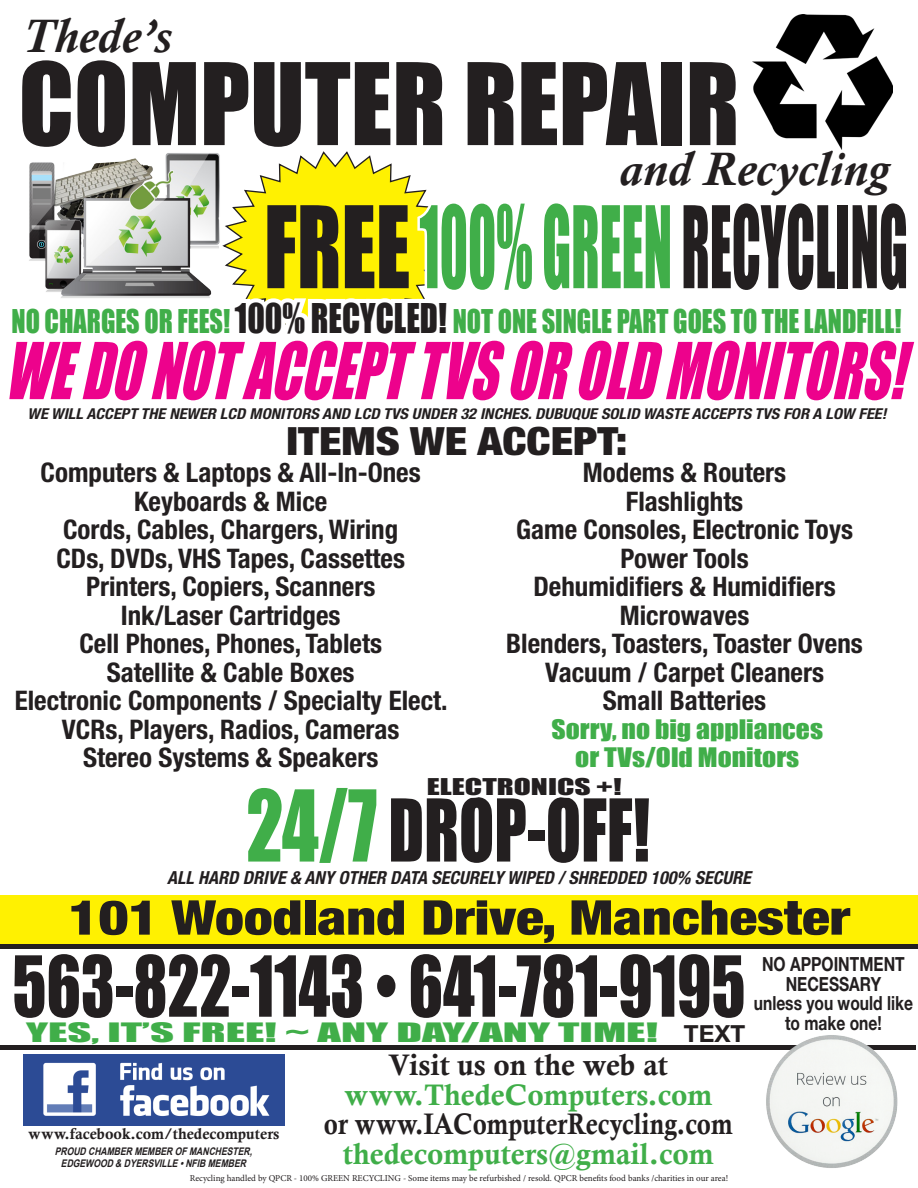
<style>
.page{position:relative;width:918px;height:1188px;background:#fff}
.page>*{position:absolute;margin:0;border:0;box-sizing:border-box;transform-origin:0 0}
.t1{font:105px "Impact";color:#231f20;scale:.79 1}
.t2{font:105px "Impact";color:#231f20;scale:.95 1}
.t3{font:79.95px "Impact";color:#231f20;scale:.81 1}
.t4{font:77.7px "Impact";color:#231f20;scale:.82 1}
.t5{font:italic 72.45px "Impact";color:#ed028c;scale:.75 1}
.t6{font:900 condensed 48px "Helvetica Neue";color:#231f20;scale:1.2 1}
.t7{font:italic 700 48px "Calisto";color:#231f20}
.t8{font:900 condensed 39px "Helvetica Neue";color:#231f20;scale:1.15 1}
.t9{font:30.15px "Impact";color:#40ae49;scale:.87 1}
.t10{font:29.7px "Calis MT Bol";color:#40ae49}
.t11{font:29.7px "Calis MT Bol";color:#231f20;scale:.87 1}
.t12{font:29.7px "Calis MT Bol";color:#231f20}
.t13{font:700 condensed 27px "Helvetica Neue";color:#231f20}
.t14{font:24.75px "Impact";color:#40ae49;scale:1.12 1}
.t15{font:24.6px "Impact";color:#40ae49;scale:1.89 1}
.t16{font:700 23.55px "Helvetica Neue";color:#231f20}
.t17{font:21.15px "Impact";color:#231f20;scale:1.48 1}
.t18{font:700 19.5px/19.5px "Helvetica Neue";color:#231f20;text-align:center;scale:.8 1}
.t19{font:italic 700 condensed 18px "Helvetica Neue";color:#231f20}
.t20{font:15.45px "Calis MT Bol";color:#231f20}
.t21{font:italic 700 condensed 15px "Helvetica Neue";color:#231f20;scale:1.09 1}
.t22{font:italic 700 10.5px "Arial";color:#231f20;scale:.82 1}
.t23{font:9px "Minion Pro";color:#231f20}
.s1{color:#40ae49}
.s2{font-size:37.65px;color:#231f20}
.s3{font-size:91.35px;color:#40ae49}
</style>
<div class="page">
<div style="left:1px;top:895px;width:917px;height:50px;background:#fff101"></div>
<hr style="left:1px;top:945px;width:917px;height:4px;background:#231f20">
<div style="left:0;top:1045px;width:915px;height:5px;background:#231f20"></div>
<img style="left:23px;top:1054px;width:261px;height:71px">
<img style="left:766px;top:1035px;width:132px;height:133px">
<svg style="left:29px;top:14px;width:864px;height:311px"></svg>
<p class="t7" style="left:22px;top:8px;width:151px">Thede’s</p>
<p class="t2" style="left:19px;top:22px;width:760px">COMPUTER REPAIR</p>
<p class="t7" style="left:619px;top:142px;width:272px">and Recycling</p>
<p class="t1" style="left:264px;top:166px;width:817px">FREE <span class="s1">100% GREEN</span> RECYCLING</p>
<p class="t9" style="left:12px;top:298px;width:1024px">NO CHARGES OR FEES! <span class="s2">100% RECYCLED!</span> NOT ONE SINGLE PART GOES TO THE LANDFILL!</p>
<p class="t5" style="left:4px;top:315px;width:1230px">WEDONOTACCEPTTVSOROLDMONITORS!</p>
<p class="t21" style="left:28px;top:402px;width:794px">WEWILLACCEPTTHENEWER LCD MONITORSAND LCD TVSUNDER 32INCHES.DUBUQUESOLID WASTEACCEPTSTVSFOR A LOW FEE!</p>
<p class="t8" style="left:287px;top:409px;width:298px">ITEMS WE ACCEPT:</p>
<p class="t13" style="left:41px;top:450px;width:382px">Computers &amp; Laptops &amp; All-In-Ones</p>
<p class="t13" style="left:134px;top:479px;width:195px">Keyboards &amp; Mice</p>
<p class="t13" style="left:63px;top:507px;width:337px">Cords, Cables, Chargers, Wiring</p>
<p class="t13" style="left:56px;top:536px;width:350px">CDs, DVDs, VHS Tapes, Cassettes</p>
<p class="t13" style="left:86px;top:564px;width:291px">Printers, Copiers, Scanners</p>
<p class="t13" style="left:121px;top:593px;width:221px">Ink/Laser Cartridges</p>
<p class="t13" style="left:79px;top:621px;width:304px">Cell Phones, Phones, Tablets</p>
<p class="t13" style="left:107px;top:650px;width:249px">Satellite &amp; Cable Boxes</p>
<p class="t13" style="left:15px;top:678px;width:435px">Electronic Components / Specialty Elect.</p>
<p class="t13" style="left:62px;top:707px;width:339px">VCRs, Players, Radios, Cameras</p>
<p class="t13" style="left:83px;top:735px;width:297px">Stereo Systems &amp; Speakers</p>
<p class="t13" style="left:583px;top:450px;width:205px">Modems &amp; Routers</p>
<p class="t13" style="left:626px;top:479px;width:119px">Flashlights</p>
<p class="t13" style="left:516px;top:507px;width:338px">Game Consoles, Electronic Toys</p>
<p class="t13" style="left:621px;top:536px;width:130px">Power Tools</p>
<p class="t13" style="left:533px;top:564px;width:304px">Dehumidifiers &amp; Humidifiers</p>
<p class="t13" style="left:620px;top:593px;width:131px">Microwaves</p>
<p class="t13" style="left:506px;top:621px;width:358px">Blenders, Toasters, Toaster Ovens</p>
<p class="t13" style="left:545px;top:650px;width:280px">Vacuum / Carpet Cleaners</p>
<p class="t13" style="left:603px;top:678px;width:165px">Small Batteries</p>
<p class="t14" style="left:552px;top:710px;width:244px">Sorry, no big appliances</p>
<p class="t14" style="left:575px;top:738px;width:201px">or TVs/Old Monitors</p>
<p class="t17" style="left:427px;top:770px;width:133px">ELECTRONICS +!</p>
<p class="t3" style="left:246px;top:768px;width:500px"><span class="s3">24/7</span> DROP-OFF!</p>
<p class="t19" style="left:167px;top:863px;width:591px">ALLHARDDRIVE&amp;ANYOTHERDATASECURELYWIPED/SHREDDED100% SECURE</p>
<p class="t6" style="left:69px;top:878px;width:653px">101 Woodland Drive, Manchester</p>
<p class="t4" style="left:12px;top:926px;width:896px">563-822-1143 • 641-781-9195</p>
<p class="t18" style="left:754px;top:955px;width:200px">NO APPOINTMENT<br>NECESSARY<br>unless you would like to make one!</p>
<p class="t15" style="left:26px;top:1013px;width:336px">YES, IT’S FREE! ~ ANY DAY/ANY TIME!</p>
<p class="t16" style="left:684px;top:1015px;width:63px">TEXT</p>
<p class="t20" style="left:28px;top:1125px;width:253px">www.facebook.com/thedecomputers</p>
<p class="t22" style="left:55px;top:1144px;width:246px">PROUD CHAMBER MEMBER OFMANCHESTER,</p>
<p class="t22" style="left:61px;top:1156px;width:231px">EDGEWOOD &amp; DYERSVILLE•NFIB MEMBER</p>
<p class="t12" style="left:388px;top:1048px;width:281px">Visit us on the web at</p>
<p class="t10" style="left:344px;top:1078px;width:369px">www.ThedeComputers.com</p>
<p class="t11" style="left:324px;top:1107px;width:471px">or www.IAComputerRecycling.com</p>
<p class="t10" style="left:343px;top:1137px;width:372px">thedecomputers@gmail.com</p>
<p class="t23" style="left:190px;top:1172px;width:540px">Recycling handled by QPCR - 100% GREEN RECYCLING - Some items may be refurbished / resold. QPCR benefits food banks /charities in our area!</p>
</div>
